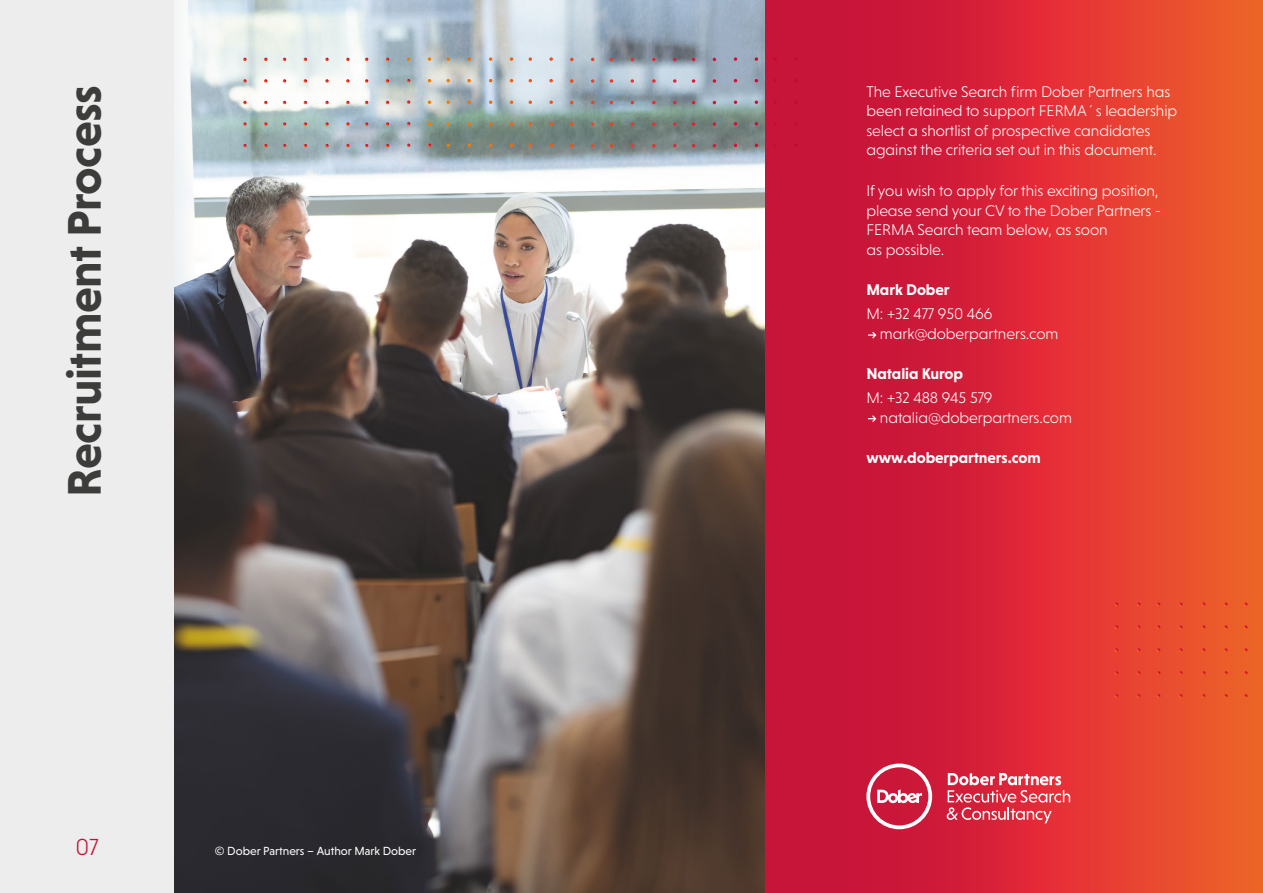
<style>
.page{position:relative;width:1263px;height:893px;background:#fff}
.page>*{position:absolute;margin:0;border:0;box-sizing:border-box;transform-origin:0 0}
.t1{font:700 48px "Niveau Grotesk";letter-spacing:-.01em;color:#3c3c3b}
.t2{font:300 23.7px "Niveau Grotesk";color:#c51439}
.t3{font:300 15.75px/19.5px "Niveau Grotesk";letter-spacing:-.005em;color:#fff}
.t4{font:700 15.75px "Niveau Grotesk";letter-spacing:-.005em;color:#fff}
.t5{font:12px "Niveau Grotesk";color:#fff}
</style>
<div class="page">
<img style="left:174px;top:0;width:591px;height:893px">
<div style="left:765px;top:0;width:498px;height:893px;background:linear-gradient(to right,#c2033d,#f35a2c)"></div>
<div style="left:0;top:0;width:174px;height:893px;background:#ededed"></div>
<svg style="left:1114px;top:603px;width:4px;height:3px"></svg>
<svg style="left:1202px;top:625px;width:3px;height:4px"></svg>
<svg style="left:1224px;top:625px;width:3px;height:4px"></svg>
<svg style="left:1244px;top:625px;width:3px;height:4px"></svg>
<svg style="left:1114px;top:625px;width:4px;height:4px"></svg>
<svg style="left:1137px;top:625px;width:3px;height:4px"></svg>
<svg style="left:1157px;top:625px;width:3px;height:4px"></svg>
<svg style="left:1179px;top:625px;width:3px;height:4px"></svg>
<svg style="left:1202px;top:648px;width:3px;height:4px"></svg>
<svg style="left:1224px;top:648px;width:3px;height:4px"></svg>
<svg style="left:1244px;top:648px;width:3px;height:4px"></svg>
<svg style="left:1114px;top:648px;width:4px;height:4px"></svg>
<svg style="left:1137px;top:648px;width:3px;height:4px"></svg>
<svg style="left:1157px;top:648px;width:3px;height:4px"></svg>
<svg style="left:1179px;top:648px;width:3px;height:4px"></svg>
<svg style="left:1202px;top:671px;width:3px;height:4px"></svg>
<svg style="left:1224px;top:671px;width:3px;height:4px"></svg>
<svg style="left:1244px;top:671px;width:3px;height:4px"></svg>
<svg style="left:1114px;top:671px;width:4px;height:4px"></svg>
<svg style="left:1137px;top:671px;width:3px;height:4px"></svg>
<svg style="left:1157px;top:671px;width:3px;height:4px"></svg>
<svg style="left:1179px;top:671px;width:3px;height:4px"></svg>
<svg style="left:1202px;top:694px;width:3px;height:4px"></svg>
<svg style="left:1224px;top:694px;width:3px;height:4px"></svg>
<svg style="left:1244px;top:694px;width:3px;height:4px"></svg>
<svg style="left:1114px;top:694px;width:4px;height:4px"></svg>
<svg style="left:1137px;top:694px;width:3px;height:4px"></svg>
<svg style="left:1157px;top:694px;width:3px;height:4px"></svg>
<svg style="left:1179px;top:694px;width:3px;height:4px"></svg>
<svg style="left:866px;top:763px;width:66px;height:66px"></svg>
<svg style="left:947px;top:773px;width:123px;height:50px;background:#e45866"></svg>
<svg style="left:868px;top:415px;width:8px;height:7px"></svg>
<svg style="left:868px;top:332px;width:8px;height:6px"></svg>
<svg style="left:325px;top:58px;width:4px;height:3px"></svg>
<svg style="left:346px;top:58px;width:4px;height:3px"></svg>
<svg style="left:243px;top:58px;width:4px;height:3px"></svg>
<svg style="left:489px;top:57px;width:3px;height:4px"></svg>
<svg style="left:510px;top:57px;width:3px;height:4px"></svg>
<svg style="left:529px;top:57px;width:3px;height:4px"></svg>
<svg style="left:549px;top:57px;width:4px;height:4px"></svg>
<svg style="left:407px;top:57px;width:3px;height:4px"></svg>
<svg style="left:428px;top:57px;width:3px;height:4px"></svg>
<svg style="left:446px;top:57px;width:4px;height:4px"></svg>
<svg style="left:467px;top:57px;width:4px;height:4px"></svg>
<svg style="left:652px;top:58px;width:4px;height:3px"></svg>
<svg style="left:734px;top:57px;width:3px;height:4px"></svg>
<svg style="left:755px;top:57px;width:3px;height:4px"></svg>
<svg style="left:773px;top:57px;width:4px;height:4px"></svg>
<svg style="left:794px;top:57px;width:4px;height:4px"></svg>
<svg style="left:325px;top:79px;width:4px;height:4px"></svg>
<svg style="left:346px;top:79px;width:4px;height:4px"></svg>
<svg style="left:365px;top:79px;width:3px;height:4px"></svg>
<svg style="left:386px;top:79px;width:3px;height:4px"></svg>
<svg style="left:243px;top:79px;width:4px;height:4px"></svg>
<svg style="left:264px;top:79px;width:3px;height:4px"></svg>
<svg style="left:283px;top:79px;width:3px;height:4px"></svg>
<svg style="left:304px;top:79px;width:3px;height:4px"></svg>
<svg style="left:549px;top:79px;width:4px;height:3px"></svg>
<svg style="left:446px;top:79px;width:4px;height:3px"></svg>
<svg style="left:467px;top:79px;width:4px;height:3px"></svg>
<svg style="left:652px;top:79px;width:4px;height:4px"></svg>
<svg style="left:673px;top:79px;width:3px;height:4px"></svg>
<svg style="left:692px;top:79px;width:3px;height:4px"></svg>
<svg style="left:713px;top:79px;width:3px;height:4px"></svg>
<svg style="left:570px;top:79px;width:3px;height:4px"></svg>
<svg style="left:591px;top:79px;width:3px;height:4px"></svg>
<svg style="left:610px;top:79px;width:3px;height:4px"></svg>
<svg style="left:631px;top:79px;width:3px;height:4px"></svg>
<svg style="left:773px;top:79px;width:4px;height:3px"></svg>
<svg style="left:794px;top:79px;width:4px;height:3px"></svg>
<svg style="left:325px;top:101px;width:4px;height:3px"></svg>
<svg style="left:346px;top:101px;width:4px;height:3px"></svg>
<svg style="left:243px;top:101px;width:4px;height:3px"></svg>
<svg style="left:489px;top:100px;width:3px;height:4px"></svg>
<svg style="left:510px;top:100px;width:3px;height:4px"></svg>
<svg style="left:529px;top:100px;width:3px;height:4px"></svg>
<svg style="left:549px;top:100px;width:4px;height:4px"></svg>
<svg style="left:407px;top:100px;width:3px;height:4px"></svg>
<svg style="left:428px;top:100px;width:3px;height:4px"></svg>
<svg style="left:446px;top:100px;width:4px;height:4px"></svg>
<svg style="left:467px;top:100px;width:4px;height:4px"></svg>
<svg style="left:652px;top:101px;width:4px;height:3px"></svg>
<svg style="left:734px;top:100px;width:3px;height:4px"></svg>
<svg style="left:755px;top:100px;width:3px;height:4px"></svg>
<svg style="left:773px;top:100px;width:4px;height:4px"></svg>
<svg style="left:794px;top:100px;width:4px;height:4px"></svg>
<svg style="left:325px;top:122px;width:4px;height:4px"></svg>
<svg style="left:346px;top:122px;width:4px;height:4px"></svg>
<svg style="left:365px;top:122px;width:3px;height:4px"></svg>
<svg style="left:386px;top:122px;width:3px;height:4px"></svg>
<svg style="left:243px;top:122px;width:4px;height:4px"></svg>
<svg style="left:264px;top:122px;width:3px;height:4px"></svg>
<svg style="left:283px;top:122px;width:3px;height:4px"></svg>
<svg style="left:304px;top:122px;width:3px;height:4px"></svg>
<svg style="left:489px;top:122px;width:3px;height:4px"></svg>
<svg style="left:510px;top:122px;width:3px;height:4px"></svg>
<svg style="left:529px;top:122px;width:3px;height:4px"></svg>
<svg style="left:549px;top:122px;width:4px;height:4px"></svg>
<svg style="left:407px;top:122px;width:3px;height:4px"></svg>
<svg style="left:428px;top:122px;width:3px;height:4px"></svg>
<svg style="left:446px;top:122px;width:4px;height:4px"></svg>
<svg style="left:467px;top:122px;width:4px;height:4px"></svg>
<svg style="left:652px;top:122px;width:4px;height:4px"></svg>
<svg style="left:673px;top:122px;width:3px;height:4px"></svg>
<svg style="left:692px;top:122px;width:3px;height:4px"></svg>
<svg style="left:713px;top:122px;width:3px;height:4px"></svg>
<svg style="left:570px;top:122px;width:3px;height:4px"></svg>
<svg style="left:591px;top:122px;width:3px;height:4px"></svg>
<svg style="left:610px;top:122px;width:3px;height:4px"></svg>
<svg style="left:631px;top:122px;width:3px;height:4px"></svg>
<svg style="left:734px;top:122px;width:3px;height:4px"></svg>
<svg style="left:755px;top:122px;width:3px;height:4px"></svg>
<svg style="left:773px;top:122px;width:4px;height:4px"></svg>
<svg style="left:794px;top:122px;width:4px;height:4px"></svg>
<svg style="left:325px;top:144px;width:4px;height:3px"></svg>
<svg style="left:346px;top:144px;width:4px;height:3px"></svg>
<svg style="left:243px;top:144px;width:4px;height:3px"></svg>
<svg style="left:549px;top:144px;width:4px;height:3px"></svg>
<svg style="left:446px;top:144px;width:4px;height:3px"></svg>
<svg style="left:467px;top:144px;width:4px;height:3px"></svg>
<svg style="left:652px;top:144px;width:4px;height:3px"></svg>
<svg style="left:773px;top:144px;width:4px;height:3px"></svg>
<svg style="left:794px;top:144px;width:4px;height:3px"></svg>
<h1 class="t1" style="left:57px;top:497px;width:413px;rotate:-90deg">Recruitment Process</h1>
<p class="t3" style="left:866px;top:82px;width:312px">The Executive Search firm Dober Partners has been retained to support FERMA´s leadership select a shortlist of prospective candidates against the criteria set out in this document.</p>
<p class="t3" style="left:866px;top:181px;width:296px">If you wish to apply for this exciting position, please send your CV to the Dober Partners - FERMA Search team below, as soon<br>as possible.</p>
<p class="t4" style="left:866px;top:281px;width:85px">Mark Dober</p>
<p class="t3" style="left:880px;top:304px;width:180px;text-indent:-13px">M: +32 477 950 466 mark@doberpartners.com</p>
<p class="t4" style="left:866px;top:365px;width:98px">Natalia Kurop</p>
<p class="t3" style="left:880px;top:388px;width:194px;text-indent:-13px">M: +32 488 945 579 natalia@doberpartners.com</p>
<p class="t4" style="left:866px;top:449px;width:176px">www.doberpartners.com</p>
<h2 class="t2" style="left:75px;top:834px;width:25px">07</h2>
<p class="t5" style="left:215px;top:844px;width:203px">© Dober Partners – Author Mark Dober</p>
</div>
